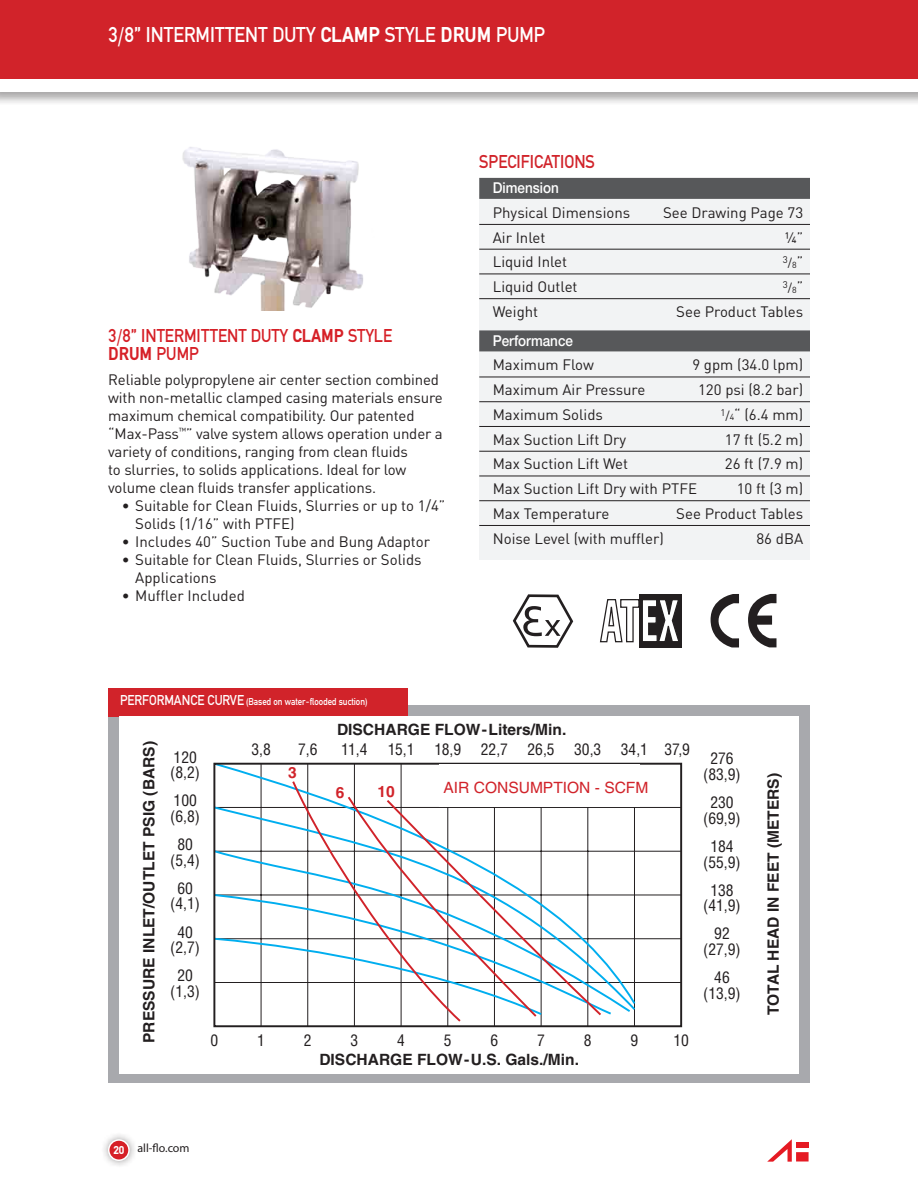
<style>
.page{position:relative;width:918px;height:1188px;background:#fff}
.page>*{position:absolute;margin:0;border:0;box-sizing:border-box;transform-origin:0 0}
.t1{font:22.5px "DIN Mittel EF";color:#fff;scale:.9 1}
.t2{font:700 22.5px "DIN Mittel EF";color:#fff;scale:.9 1}
.t3{font:19.5px "DIN Mittel EF";color:#d62027;scale:.9 1}
.t4{font:19.5px "DIN Mittel EF";color:#d1232a;scale:.9 1}
.t5{font:700 19.5px "DIN Mittel EF";color:#d62027;scale:.9 1}
.t6{font:condensed 15.6px/15.6px "Helvetica";color:#231f20;text-align:center}
.t7{font:700 15.6px "Helvetica";color:#231f20}
.t8{font:15.6px "Helvetica";color:#d1232a}
.t9{font:700 15.6px "Helvetica";color:#d1232a}
.t10{font:15px/18px "DINOT";color:#231f20}
.t11{font:500 15px/24.8px "Helvetica Neue";color:#fff;scale:.9 1}
.t12{font:12px "Myriad Pro";color:#231f20}
.t13{font:700 12px "DIN Mittel EF";color:#fff}
.t14{font:10.5px "DIN Mittel EF";color:#fff;scale:.9 1}
.t15{font:9.6px "DINOT";color:#231f20}
.s1{font-weight:400}
.s2{font-weight:700}
.s3{font-family:"Helvetica Neue";font-weight:500;color:#fff}
.s4{font-size:12px}
.s5{font-size:15px}
.s6{font-family:"DINOT";font-weight:400;color:#231f20}
.s7{font-size:8.7px}
</style>
<div class="page">
<div style="left:100px;top:1131px;width:37px;height:38px;background:#231f20;opacity:.46"></div>
<div style="left:109px;top:1140px;width:20px;height:20px;background:#d62027;border-radius:50%"></div>
<div style="left:108px;top:1139px;width:22px;height:22px;border:2px solid #fff;border-radius:50%"></div>
<svg style="left:767px;top:1139px;width:42px;height:23px"></svg>
<div style="left:0;top:0;width:918px;height:82px;background:#d1232a"></div>
<div style="left:0;top:78px;width:918px;height:29px;background:#231f20;opacity:.4"></div>
<div style="left:0;top:80px;width:918px;height:12px;background:#fff"></div>
<div style="left:108px;top:705px;width:702px;height:378px;background:#a8a9ad"></div>
<div style="left:108px;top:688px;width:299px;height:28px;background:#d1232a"></div>
<div style="left:119px;top:717px;width:680px;height:357px;background:#fff"></div>
<hr style="left:214px;top:807px;width:467px;height:1px;background:#231f20">
<hr style="left:214px;top:851px;width:467px;height:1px;background:#231f20">
<hr style="left:214px;top:894px;width:467px;height:1px;background:#231f20">
<hr style="left:214px;top:938px;width:467px;height:1px;background:#231f20">
<hr style="left:214px;top:982px;width:467px;height:1px;background:#231f20">
<hr style="left:634px;top:764px;width:1px;height:262px;background:#231f20">
<hr style="left:587px;top:764px;width:1px;height:262px;background:#231f20">
<hr style="left:541px;top:764px;width:1px;height:262px;background:#231f20">
<hr style="left:261px;top:764px;width:1px;height:262px;background:#231f20">
<svg style="left:213px;top:762px;width:424px;height:255px"></svg>
<svg style="left:216px;top:849px;width:416px;height:165px"></svg>
<div style="left:213px;top:763px;width:469px;height:264px;border:2px solid #231f20"></div>
<svg style="left:291px;top:779px;width:204px;height:245px"></svg>
<svg style="left:385px;top:798px;width:218px;height:219px"></svg>
<div style="left:440px;top:765px;width:200px;height:42px;background:#fff"></div>
<div style="left:479px;top:194px;width:331px;height:365px;background:#f2f3f4"></div>
<div style="left:479px;top:178px;width:331px;height:21px;background:#57585a"></div>
<hr style="left:479px;top:224px;width:331px;height:1px;background:#231f20">
<hr style="left:479px;top:249px;width:331px;height:1px;background:#231f20">
<hr style="left:479px;top:274px;width:331px;height:1px;background:#231f20">
<hr style="left:479px;top:298px;width:331px;height:1px;background:#231f20">
<div style="left:479px;top:330px;width:331px;height:21px;background:#57585a"></div>
<hr style="left:479px;top:377px;width:331px;height:1px;background:#231f20">
<hr style="left:479px;top:401px;width:331px;height:1px;background:#231f20">
<hr style="left:479px;top:426px;width:331px;height:1px;background:#231f20">
<hr style="left:479px;top:451px;width:331px;height:1px;background:#231f20">
<hr style="left:479px;top:476px;width:331px;height:1px;background:#231f20">
<hr style="left:479px;top:500px;width:331px;height:1px;background:#231f20">
<hr style="left:479px;top:525px;width:331px;height:1px;background:#231f20">
<svg style="left:711px;top:594px;width:28px;height:53px"></svg>
<svg style="left:748px;top:594px;width:29px;height:53px"></svg>
<svg style="left:513px;top:594px;width:60px;height:54px"></svg>
<div style="left:640px;top:594px;width:42px;height:54px;background:#231f20"></div>
<svg style="left:600px;top:598px;width:78px;height:45px"></svg>
<img style="left:182px;top:147px;width:181px;height:163px">
<p class="t1" style="left:108px;top:22px;width:55px">3/8” INTERM</p>
<p class="t1" style="left:210px;top:22px;width:19px">ITTENT</p>
<p class="t2" style="left:273px;top:21px;width:80px"><span class="s1">DUTY</span> CLAMP</p>
<p class="t1" style="left:385px;top:22px;width:90px">STYLE <span class="s2">DRUM</span></p>
<p class="t1" style="left:496px;top:22px;width:41px">PUMP</p>
<p class="t3" style="left:108px;top:324px;width:48px">3/8” INTERM</p>
<p class="t3" style="left:197px;top:324px;width:17px">ITTENT</p>
<p class="t5" style="left:251px;top:324px;width:69px"><span class="s1">DUTY</span> CLAMP</p>
<p class="t3" style="left:348px;top:324px;width:49px">STYLE</p>
<p class="t5" style="left:108px;top:342px;width:25px">DRUM</p>
<p class="t3" style="left:156px;top:342px;width:36px">PUMP</p>
<p class="t10" style="left:108px;top:369px;width:336px">Reliable polypropylene air center section combined with non-metallic clamped casing materials ensure maximum chemical compatibility. Our patented “Max-Pass<sup>™</sup>” valve system allows operation under a variety of conditions, ranging from clean fluids<br>to slurries, to solids applications. Ideal for low volume clean fluids transfer applications.</p>
<p class="t10" style="left:135px;top:495px;width:312px;text-indent:-14px">• Suitable for Clean Fluids, Slurries or up to 1/4”<br>Solids (1/16” with PTFE)</p>
<p class="t10" style="left:122px;top:531px;width:310px">• Includes 40” Suction Tube and Bung Adaptor</p>
<p class="t10" style="left:135px;top:549px;width:288px;text-indent:-14px">• Suitable for Clean Fluids, Slurries or Solids<br>Applications</p>
<p class="t10" style="left:122px;top:585px;width:125px">• Muffler Included</p>
<p class="t4" style="left:479px;top:151px;width:130px">SPECIFICATIO NS</p>
<p class="t10" style="left:493px;top:175px;width:161px;line-height:24.8px"><span class="s3">Dimension<br></span>Physical Dimensions S</p>
<p class="t10" style="left:672px;top:203px;width:133px">ee Drawing Page 73</p>
<p class="t10" style="left:493px;top:227px;width:54px">Air I nlet</p>
<p class="t10" style="left:785px;top:227px;width:20px">¼”</p>
<p class="t10" style="left:493px;top:252px;width:76px">Liquid I nlet</p>
<p class="t15" style="left:783px;top:253px;width:22px">3<span class="s4">/</span><sub>8</sub><span class="s5">”</span></p>
<p class="t10" style="left:493px;top:277px;width:86px">Liquid Outlet</p>
<p class="t15" style="left:783px;top:278px;width:22px">3<span class="s4">/</span><sub>8</sub><span class="s5">”</span></p>
<p class="t10" style="left:493px;top:302px;width:47px">Weight</p>
<p class="t10" style="left:676px;top:302px;width:128px">See Product Tables</p>
<p class="t11" style="left:493px;top:328px;width:114px">Performance<br><span class="s6">Maximum Flow</span></p>
<p class="t10" style="left:692px;top:355px;width:112px">9 gpm (34.0 lpm)</p>
<p class="t10" style="left:493px;top:380px;width:154px">Maximum Air Pressure</p>
<p class="t10" style="left:698px;top:380px;width:107px">120 psi (8.2 bar)</p>
<p class="t10" style="left:493px;top:405px;width:112px">Maximum Solids</p>
<p class="t10" style="left:720px;top:405px;width:84px"><sup>1</sup><span class="s4">/</span><span class="s7">4</span>“ (6.4 mm)</p>
<p class="t10" style="left:493px;top:430px;width:135px">Max Suction Lift Dry</p>
<p class="t10" style="left:725px;top:430px;width:80px">17 ft (5.2 m)</p>
<p class="t10" style="left:493px;top:454px;width:137px">Max Suction Lift Wet</p>
<p class="t10" style="left:725px;top:454px;width:80px">26 ft (7.9 m)</p>
<p class="t10" style="left:493px;top:479px;width:201px">Max Suction Lift Dry with PTFE</p>
<p class="t10" style="left:737px;top:479px;width:68px">10 ft (3 m)</p>
<p class="t10" style="left:493px;top:504px;width:156px">Max Temperature S</p>
<p class="t10" style="left:685px;top:504px;width:120px">ee Product Tables</p>
<p class="t10" style="left:493px;top:529px;width:173px">N oise Level (with muffler)</p>
<p class="t10" style="left:756px;top:529px;width:48px">86 dBA</p>
<p class="t14" style="left:120px;top:696px;width:276px"><span class="s5">PERFORMANCE CURVE</span> (BASED ON WATER-FLOODED SUCTION)</p>
<p class="t7" style="left:139px;top:1043px;width:303px;rotate:-90deg">PRESSURE INLET/OUTLET PSIG (BARS)</p>
<p class="t6" style="left:170px;top:749px;width:31px;text-align:left">120 (8,2)</p>
<p class="t6" style="left:170px;top:793px;width:31px;text-align:left">100 (6,8)</p>
<p class="t6" style="left:170px;top:836px;width:31px">80 (5,4)</p>
<p class="t6" style="left:170px;top:880px;width:31px">60 (4,1)</p>
<p class="t6" style="left:170px;top:924px;width:31px">40 (2,7)</p>
<p class="t6" style="left:170px;top:968px;width:31px">20 (1,3)</p>
<p class="t7" style="left:337px;top:720px;width:231px">DISCHARGE FLOW-Liters/Min.</p>
<p class="t6" style="left:251px;top:741px;width:21px">3,8</p>
<p class="t6" style="left:298px;top:741px;width:21px">7,6</p>
<p class="t6" style="left:341px;top:741px;width:28px">11,4</p>
<p class="t6" style="left:388px;top:741px;width:28px">15,1</p>
<p class="t6" style="left:434px;top:741px;width:28px">18,9</p>
<p class="t6" style="left:481px;top:741px;width:75px">22,7 26,5</p>
<p class="t6" style="left:574px;top:741px;width:117px">30,3 34,1 37,9</p>
<p class="t9" style="left:288px;top:763px;width:10px">3</p>
<p class="t9" style="left:336px;top:783px;width:10px">6</p>
<p class="t9" style="left:377px;top:782px;width:19px">10</p>
<p class="t8" style="left:444px;top:778px;width:206px">AIR CONSUMPTION - SCFM</p>
<p class="t6" style="left:211px;top:1033px;width:9px">0</p>
<p class="t6" style="left:257px;top:1033px;width:9px">1</p>
<p class="t6" style="left:304px;top:1033px;width:9px">2</p>
<p class="t6" style="left:351px;top:1033px;width:9px">3</p>
<p class="t6" style="left:397px;top:1033px;width:9px">4</p>
<p class="t6" style="left:444px;top:1033px;width:9px">5</p>
<p class="t6" style="left:491px;top:1033px;width:9px">6</p>
<p class="t6" style="left:537px;top:1033px;width:9px">7</p>
<p class="t6" style="left:584px;top:1033px;width:9px">8</p>
<p class="t6" style="left:631px;top:1033px;width:9px">9</p>
<p class="t6" style="left:673px;top:1033px;width:17px">10</p>
<p class="t7" style="left:319px;top:1050px;width:261px">DISCHARGE FLOW-U.S. Gals./Min.</p>
<p class="t6" style="left:703px;top:751px;width:39px">276 (83,9)</p>
<p class="t6" style="left:703px;top:795px;width:39px">230 (69,9)</p>
<p class="t6" style="left:703px;top:838px;width:39px">184 (55,9)</p>
<p class="t6" style="left:703px;top:882px;width:39px">138 (41,9)</p>
<p class="t6" style="left:703px;top:926px;width:39px">92 (27,9)</p>
<p class="t6" style="left:703px;top:970px;width:39px">46 (13,9)</p>
<p class="t7" style="left:764px;top:1015px;width:244px;rotate:-90deg">TOTAL HEAD IN FEET (METERS)</p>
<p class="t13" style="left:113px;top:1143px;width:13px">20</p>
<p class="t12" style="left:137px;top:1141px;width:54px">all-flo.com</p>
</div>
